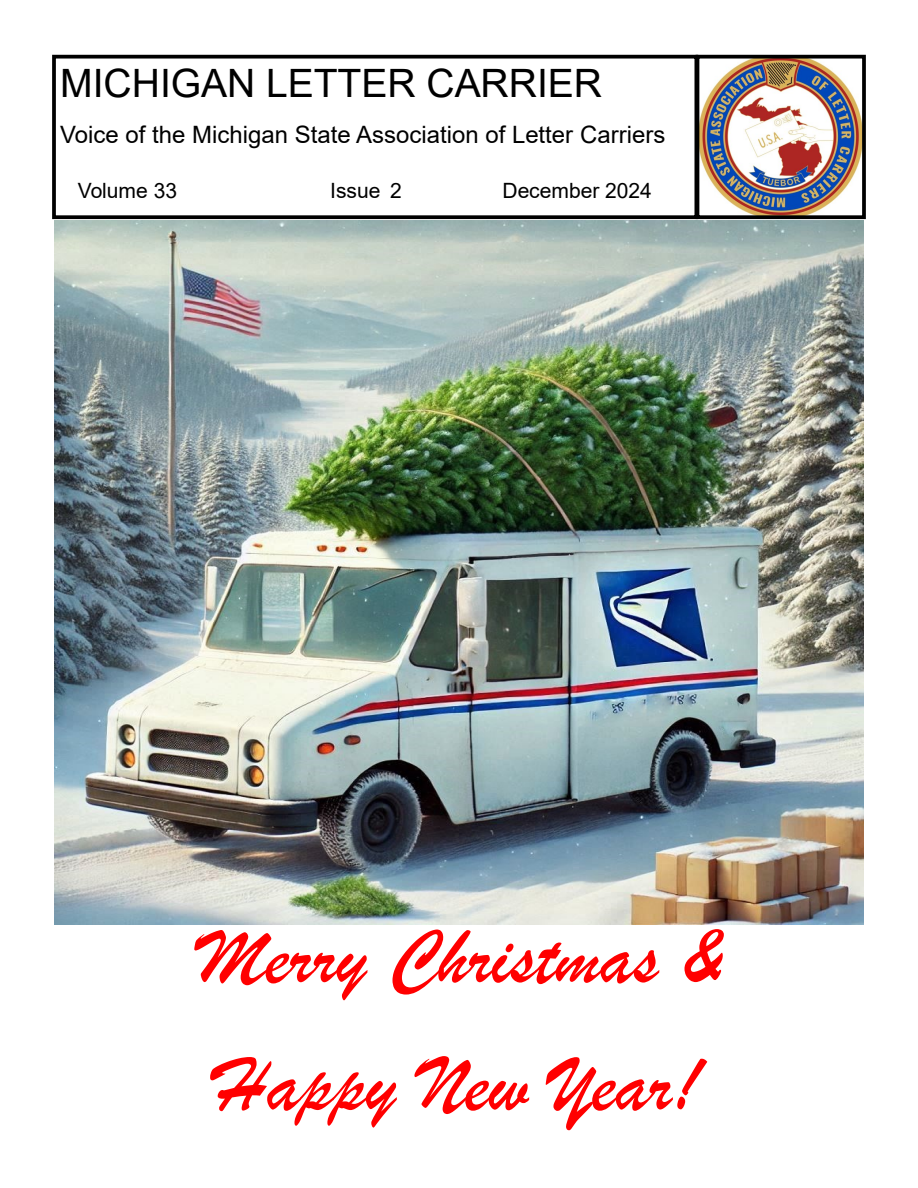
<style>
.page{position:relative;width:918px;height:1188px;background:#fff}
.page>*{position:absolute;margin:0;border:0;box-sizing:border-box;transform-origin:0 0}
.t1{font:81px/127.2px "Brush Script";color:#f00}
.t2{font:39.15px "Arial";color:#000}
.t3{font:24px "Arial";color:#000}
.t4{font:21px "Arial";color:#000}
</style>
<div class="page">
<div style="left:52px;top:55px;width:646px;height:164px;border:4px solid #000"></div>
<img style="left:701px;top:60px;width:160px;height:154px">
<div style="left:696px;top:55px;width:170px;height:164px;border:4px solid #000"></div>
<img style="left:54px;top:221px;width:810px;height:703px">
<p class="t2" style="left:60px;top:56px;width:543px">MICHIGAN LETTER CARRIER</p>
<p class="t3" style="left:60px;top:119px;width:607px">Voice of the Michigan State Association of Letter Carriers</p>
<p class="t4" style="left:78px;top:176px;width:101px">Volume 33</p>
<p class="t4" style="left:330px;top:176px;width:73px">Issue 2</p>
<p class="t4" style="left:503px;top:176px;width:151px">December 2024</p>
<p class="t1" style="left:198px;top:895px;width:525px">Merry Christmas &amp;<br>Happy New Year!</p>
</div>
